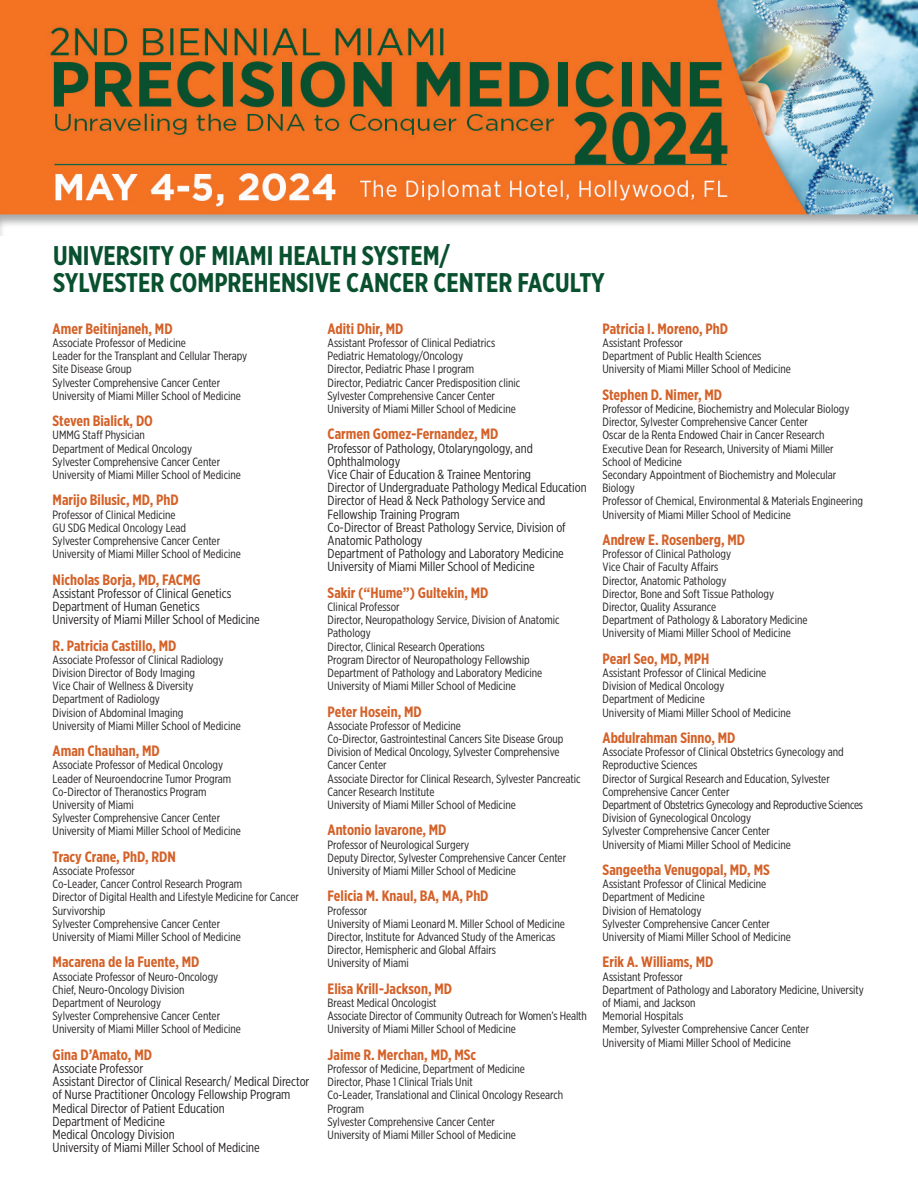
<style>
.page{position:relative;width:918px;height:1188px;background:#fff}
.page>*{position:absolute;margin:0;border:0;box-sizing:border-box;transform-origin:0 0}
.t1{font:700 27px/27px "Gotham X Narrow";color:#09502f}
.t2{font:700 15px "Gotham X Narrow";color:#d46128}
.t3{font:13.2px/13.2px "Gotham X Narrow";color:#231f20}
.t4{font:12px/13.2px "Gotham X Narrow";color:#231f20}
</style>
<div class="page">
<img style="left:0;top:0;width:918px;height:235px">
<h1 class="t1" style="left:53px;top:241px;width:553px">UNIVERSITY OF MIAMI HEALTH SYSTEM/<br>SYLVESTER COMPREHENSIVE CANCER CENTER FACULTY</h1>
<p class="t2" style="left:53px;top:319px;width:122px">Amer Beitinjaneh, MD</p>
<p class="t4" style="left:53px;top:336px;width:196px">Associate Professor of Medicine<br>Leader for the Transplant and Cellular Therapy Site Disease Group<br>Sylvester Comprehensive Cancer Center University of Miami Miller School of Medicine</p>
<p class="t2" style="left:53px;top:412px;width:102px">Steven Bialick, DO</p>
<p class="t4" style="left:53px;top:428px;width:190px">UMMG Staff Physician<br>Department of Medical Oncology<br>Sylvester Comprehensive Cancer Center University of Miami Miller School of Medicine</p>
<p class="t2" style="left:53px;top:491px;width:128px">Marijo Bilusic, MD, PhD</p>
<p class="t4" style="left:53px;top:508px;width:190px">Professor of Clinical Medicine<br>GU SDG Medical Oncology Lead<br>Sylvester Comprehensive Cancer Center University of Miami Miller School of Medicine</p>
<p class="t2" style="left:53px;top:570px;width:150px">Nicholas Borja, MD, FACMG</p>
<p class="t3" style="left:53px;top:586px;width:209px">Assistant Professor of Clinical Genetics<br>Department of Human Genetics<br>University of Miami Miller School of Medicine</p>
<p class="t2" style="left:53px;top:636px;width:125px">R. Patricia Castillo, MD</p>
<p class="t4" style="left:53px;top:653px;width:190px">Associate Professor of Clinical Radiology Division Director of Body Imaging<br>Vice Chair of Wellness &amp; Diversity Department of Radiology<br>Division of Abdominal Imaging<br>University of Miami Miller School of Medicine</p>
<p class="t2" style="left:53px;top:742px;width:109px">Aman Chauhan, MD</p>
<p class="t4" style="left:53px;top:758px;width:190px">Associate Professor of Medical Oncology Leader of Neuroendocrine Tumor Program Co-Director of Theranostics Program University of Miami<br>Sylvester Comprehensive Cancer Center University of Miami Miller School of Medicine</p>
<p class="t2" style="left:53px;top:847px;width:125px">Tracy Crane, PhD, RDN</p>
<p class="t4" style="left:53px;top:864px;width:248px">Associate Professor<br>Co-Leader, Cancer Control Research Program<br>Director of Digital Health and Lifestyle Medicine for Cancer Survivorship<br>Sylvester Comprehensive Cancer Center<br>University of Miami Miller School of Medicine</p>
<p class="t2" style="left:53px;top:953px;width:148px">Macarena de la Fuente, MD</p>
<p class="t4" style="left:53px;top:970px;width:190px">Associate Professor of Neuro-Oncology Chief, Neuro-Oncology Division<br>Department of Neurology<br>Sylvester Comprehensive Cancer Center University of Miami Miller School of Medicine</p>
<p class="t2" style="left:53px;top:1045px;width:101px">Gina D’Amato, MD</p>
<p class="t3" style="left:53px;top:1062px;width:258px">Associate Professor<br>Assistant Director of Clinical Research/ Medical Director of Nurse Practitioner Oncology Fellowship Program Medical Director of Patient Education<br>Department of Medicine<br>Medical Oncology Division<br>University of Miami Miller School of Medicine</p>
<p class="t2" style="left:328px;top:319px;width:77px">Aditi Dhir, MD</p>
<p class="t4" style="left:328px;top:336px;width:194px">Assistant Professor of Clinical Pediatrics Pediatric Hematology/Oncology<br>Director, Pediatric Phase I program<br>Director, Pediatric Cancer Predisposition clinic Sylvester Comprehensive Cancer Center University of Miami Miller School of Medicine</p>
<p class="t2" style="left:328px;top:425px;width:172px">Carmen Gomez-Fernandez, MD</p>
<p class="t3" style="left:328px;top:441px;width:261px">Professor of Pathology, Otolaryngology, and Ophthalmology<br>Vice Chair of Education &amp; Trainee Mentoring<br>Director of Undergraduate Pathology Medical Education Director of Head &amp; Neck Pathology Service and Fellowship Training Program<br>Co-Director of Breast Pathology Service, Division of Anatomic Pathology<br>Department of Pathology and Laboratory Medicine University of Miami Miller School of Medicine</p>
<p class="t2" style="left:328px;top:583px;width:162px">Sakir (“Hume”) Gultekin, MD</p>
<p class="t4" style="left:328px;top:600px;width:234px">Clinical Professor<br>Director, Neuropathology Service, Division of Anatomic Pathology<br>Director, Clinical Research Operations<br>Program Director of Neuropathology Fellowship Department of Pathology and Laboratory Medicine University of Miami Miller School of Medicine</p>
<p class="t2" style="left:328px;top:702px;width:96px">Peter Hosein, MD</p>
<p class="t4" style="left:328px;top:719px;width:255px">Associate Professor of Medicine<br>Co-Director, Gastrointestinal Cancers Site Disease Group Division of Medical Oncology, Sylvester Comprehensive Cancer Center<br>Associate Director for Clinical Research, Sylvester Pancreatic Cancer Research Institute<br>University of Miami Miller School of Medicine</p>
<p class="t2" style="left:328px;top:821px;width:121px">Antonio Iavarone, MD</p>
<p class="t4" style="left:328px;top:838px;width:240px">Professor of Neurological Surgery<br>Deputy Director, Sylvester Comprehensive Cancer Center<br>University of Miami Miller School of Medicine</p>
<p class="t2" style="left:328px;top:887px;width:163px">Felicia M. Knaul, BA, MA, PhD</p>
<p class="t4" style="left:328px;top:904px;width:239px">Professor<br>University of Miami Leonard M. Miller School of Medicine Director, Institute for Advanced Study of the Americas Director, Hemispheric and Global Affairs<br>University of Miami</p>
<p class="t2" style="left:328px;top:979px;width:126px">Elisa Krill-Jackson, MD</p>
<p class="t4" style="left:328px;top:996px;width:261px">Breast Medical Oncologist<br>Associate Director of Community Outreach for Women’s Health<br>University of Miami Miller School of Medicine</p>
<p class="t2" style="left:328px;top:1045px;width:150px">Jaime R. Merchan, MD, MSc</p>
<p class="t4" style="left:328px;top:1062px;width:237px">Professor of Medicine, Department of Medicine Director, Phase 1 Clinical Trials Unit<br>Co-Leader, Translational and Clinical Oncology Research Program<br>Sylvester Comprehensive Cancer Center<br>University of Miami Miller School of Medicine</p>
<p class="t2" style="left:603px;top:319px;width:127px">Patricia I. Moreno, PhD</p>
<p class="t4" style="left:603px;top:336px;width:190px">Assistant Professor<br>Department of Public Health Sciences<br>University of Miami Miller School of Medicine</p>
<p class="t2" style="left:603px;top:385px;width:121px">Stephen D. Nimer, MD</p>
<p class="t4" style="left:603px;top:402px;width:262px">Professor of Medicine, Biochemistry and Molecular Biology Director, Sylvester Comprehensive Cancer Center<br>Oscar de la Renta Endowed Chair in Cancer Research Executive Dean for Research, University of Miami Miller School of Medicine<br>Secondary Appointment of Biochemistry and Molecular Biology<br>Professor of Chemical, Environmental &amp; Materials Engineering University of Miami Miller School of Medicine</p>
<p class="t2" style="left:603px;top:530px;width:144px">Andrew E. Rosenberg, MD</p>
<p class="t4" style="left:603px;top:547px;width:207px">Professor of Clinical Pathology<br>Vice Chair of Faculty Affairs<br>Director, Anatomic Pathology<br>Director, Bone and Soft Tissue Pathology Director, Quality Assurance<br>Department of Pathology &amp; Laboratory Medicine University of Miami Miller School of Medicine</p>
<p class="t2" style="left:603px;top:649px;width:108px">Pearl Seo, MD, MPH</p>
<p class="t4" style="left:603px;top:666px;width:190px">Assistant Professor of Clinical Medicine Division of Medical Oncology<br>Department of Medicine<br>University of Miami Miller School of Medicine</p>
<p class="t2" style="left:603px;top:728px;width:135px">Abdulrahman Sinno, MD</p>
<p class="t4" style="left:603px;top:745px;width:262px">Associate Professor of Clinical Obstetrics Gynecology and Reproductive Sciences<br>Director of Surgical Research and Education, Sylvester Comprehensive Cancer Center<br>Department of Obstetrics Gynecology and Reproductive Sciences Division of Gynecological Oncology<br>Sylvester Comprehensive Cancer Center<br>University of Miami Miller School of Medicine</p>
<p class="t2" style="left:603px;top:860px;width:169px">Sangeetha Venugopal, MD, MS</p>
<p class="t4" style="left:603px;top:877px;width:190px">Assistant Professor of Clinical Medicine Department of Medicine<br>Division of Hematology<br>Sylvester Comprehensive Cancer Center University of Miami Miller School of Medicine</p>
<p class="t2" style="left:603px;top:953px;width:112px">Erik A. Williams, MD</p>
<p class="t4" style="left:603px;top:970px;width:263px">Assistant Professor<br>Department of Pathology and Laboratory Medicine, University of Miami, and Jackson<br>Memorial Hospitals<br>Member, Sylvester Comprehensive Cancer Center<br>University of Miami Miller School of Medicine</p>
</div>
